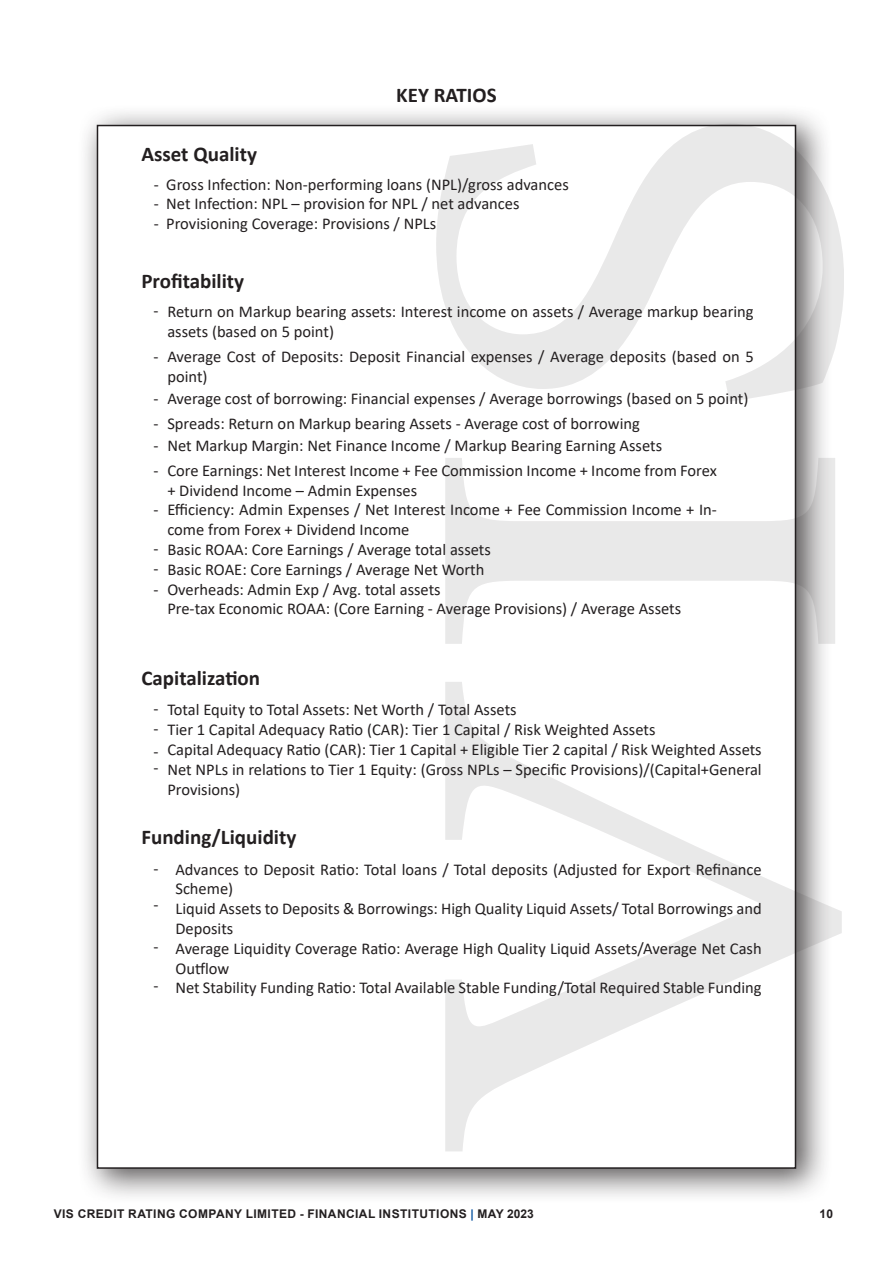
<style>
.page{position:relative;width:893px;height:1263px;background:#fff}
.page>*{position:absolute;margin:0;border:0;box-sizing:border-box;transform-origin:0 0}
.t1{font:600px "Minion Pro";color:#231f20;scale:1.17 1}
.t2{font:700 21px "Calibri";color:#231f20}
.t3{font:16.5px/19.8px "Calibri";color:#231f20}
.t4{font:700 12px "Arial";letter-spacing:.035em;color:#231f20}
.s1{color:#0a54a0}
</style>
<div class="page">
<div style="left:77px;top:104px;width:756px;height:1101px;background:#231f20;opacity:.75"></div>
<div style="left:97px;top:126px;width:698px;height:1042px;background:#fff"></div>
<p class="t2" style="left:396px;top:81px;width:102px">KEY RATIOS</p>
<h1 class="t1" style="left:242px;top:1164px;width:912px;rotate:-90deg">VIS</h1>
<p class="t2" style="left:141px;top:139px;width:117px">Asset Quality</p>
<p class="t3" style="left:154px;top:174px;width:417px">- Gross Infection: Non-performing loans (NPL)/gross advances</p>
<p class="t3" style="left:154px;top:194px;width:367px">- Net Infection: NPL – provision for NPL / net advances</p>
<p class="t3" style="left:154px;top:213px;width:284px">- Provisioning Coverage: Provisions / NPLs</p>
<p class="t2" style="left:141px;top:266px;width:104px">Profitability</p>
<p class="t3" style="left:167px;top:301px;width:588px">Return on Markup bearing assets: Interest income on assets / Average markup bearing assets (based on 5 point)</p>
<p class="t3" style="left:154px;top:300px;width:7px">-</p>
<p class="t3" style="left:167px;top:346px;width:588px">Average Cost of Deposits: Deposit Financial expenses / Average deposits (based on 5 point)</p>
<p class="t3" style="left:167px;top:388px;width:583px">Average cost of borrowing: Financial expenses / Average borrowings (based on 5 point)</p>
<p class="t3" style="left:167px;top:413px;width:474px">Spreads: Return on Markup bearing Assets - Average cost of borrowing</p>
<p class="t3" style="left:167px;top:435px;width:496px">Net Markup Margin: Net Finance Income / Markup Bearing Earning Assets</p>
<p class="t3" style="left:154px;top:346px;width:7px">-</p>
<p class="t3" style="left:154px;top:388px;width:7px">-</p>
<p class="t3" style="left:154px;top:413px;width:7px">-</p>
<p class="t3" style="left:154px;top:435px;width:7px">-</p>
<p class="t3" style="left:154px;top:460px;width:7px">-</p>
<p class="t3" style="left:154px;top:499px;width:7px">-</p>
<p class="t3" style="left:154px;top:538px;width:7px">-</p>
<p class="t3" style="left:154px;top:558px;width:7px">-</p>
<p class="t3" style="left:154px;top:579px;width:7px">-</p>
<p class="t3" style="left:167px;top:460px;width:551px">Core Earnings: Net Interest Income + Fee Commission Income + Income from Forex + Dividend Income – Admin Expenses</p>
<p class="t3" style="left:167px;top:499px;width:551px">Efficiency: Admin Expenses / Net Interest Income + Fee Commission Income + In&shy;come from Forex + Dividend Income</p>
<p class="t3" style="left:167px;top:539px;width:325px">Basic ROAA: Core Earnings / Average total assets</p>
<p class="t3" style="left:167px;top:559px;width:318px">Basic ROAE: Core Earnings / Average Net Worth</p>
<p class="t3" style="left:167px;top:579px;width:275px">Overheads: Admin Exp / Avg. total assets</p>
<p class="t3" style="left:167px;top:598px;width:515px">Pre-tax Economic ROAA: (Core Earning - Average Provisions) / Average Assets</p>
<p class="t2" style="left:141px;top:663px;width:120px">Capitalization</p>
<p class="t3" style="left:167px;top:700px;width:351px">Total Equity to Total Assets: Net Worth / Total Assets</p>
<p class="t3" style="left:167px;top:719px;width:490px">Tier 1 Capital Adequacy Ratio (CAR): Tier 1 Capital / Risk Weighted Assets</p>
<p class="t3" style="left:167px;top:739px;width:596px">Capital Adequacy Ratio (CAR): Tier 1 Capital + Eligible Tier 2 capital / Risk Weighted Assets</p>
<p class="t3" style="left:167px;top:759px;width:596px">Net NPLs in relations to Tier 1 Equity: (Gross NPLs – Specific Provisions)/(Capital+General<br>Provisions)</p>
<p class="t3" style="left:154px;top:698px;width:7px">-</p>
<p class="t3" style="left:154px;top:719px;width:7px">-</p>
<p class="t3" style="left:154px;top:741px;width:7px">-</p>
<p class="t3" style="left:154px;top:757px;width:7px">-</p>
<p class="t2" style="left:141px;top:822px;width:156px">Funding/Liquidity</p>
<p class="t3" style="left:175px;top:859px;width:588px">Advances to Deposit Ratio: Total loans / Total deposits (Adjusted for Export Refinance<br>Scheme)</p>
<p class="t3" style="left:175px;top:898px;width:588px">Liquid Assets to Deposits &amp; Borrowings: High Quality Liquid Assets/ Total Borrowings and<br>Deposits</p>
<p class="t3" style="left:175px;top:938px;width:588px">Average Liquidity Coverage Ratio: Average High Quality Liquid Assets/Average Net Cash<br>Outflow</p>
<p class="t3" style="left:175px;top:977px;width:588px">Net Stability Funding Ratio: Total Available Stable Funding/Total Required Stable Funding</p>
<p class="t3" style="left:154px;top:858px;width:7px">-</p>
<p class="t3" style="left:154px;top:895px;width:7px">-</p>
<p class="t3" style="left:154px;top:936px;width:7px">-</p>
<p class="t3" style="left:154px;top:975px;width:7px">-</p>
<p class="t4" style="left:54px;top:1205px;width:481px">VIS CREDIT RATING COMPANY LIMITED - FINANCIAL INSTITUTIONS <span class="s1">|</span> MAY 2023</p>
<p class="t4" style="left:820px;top:1205px;width:15px">10</p>
</div>
